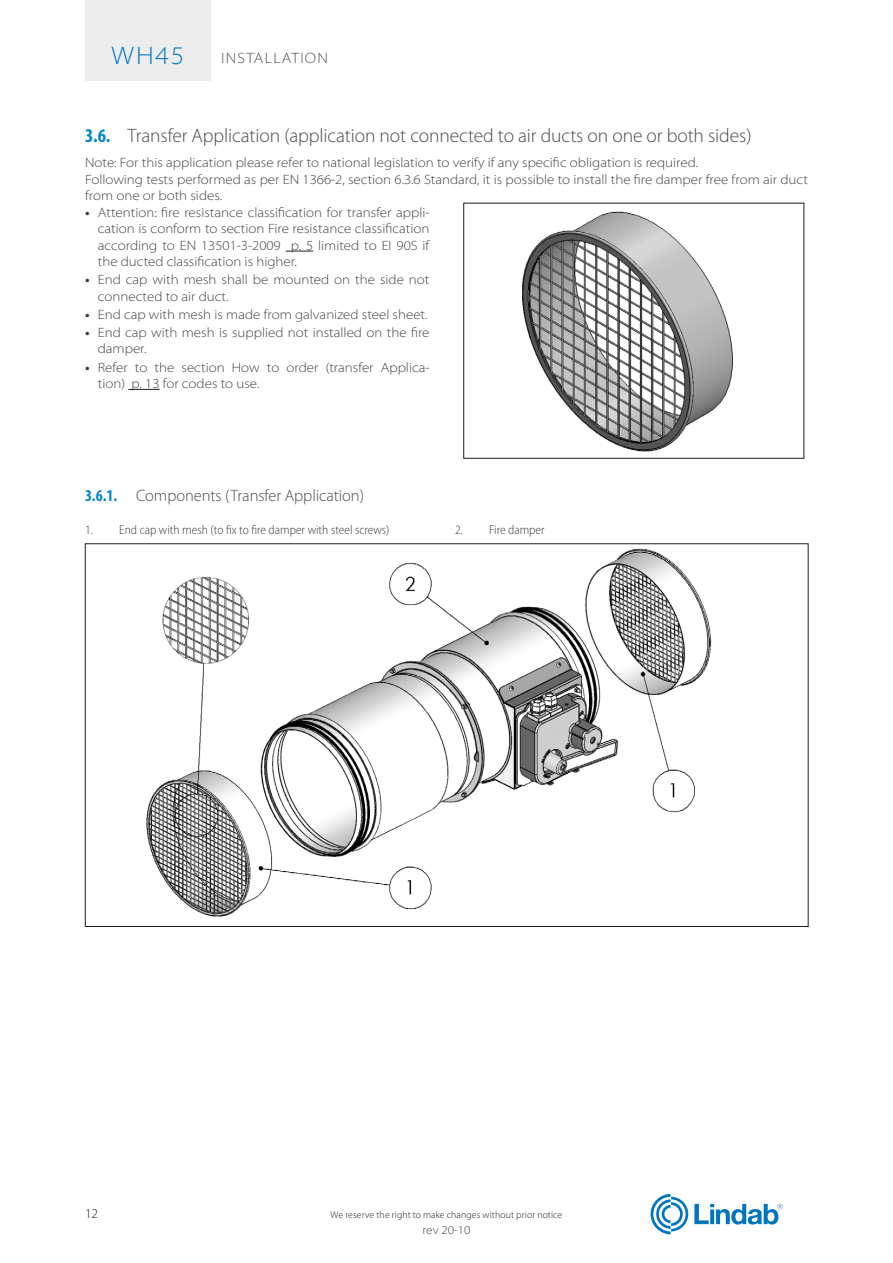
<style>
.page{position:relative;width:893px;height:1263px;background:#fff}
.page>*{position:absolute;margin:0;border:0;box-sizing:border-box;transform-origin:0 0}
.t1{font:300 semi-expanded 25.5px "Myriad Pro";color:#0075bf}
.t2{font:300 19.5px "Myriad Pro";letter-spacing:-.005em;color:#4b4b4a}
.t3{font:300 16.5px "Myriad Pro";letter-spacing:-.005em;color:#4b4b4a}
.t4{font:300 semi-expanded 15px "Myriad Pro";color:#4b4b4a}
.t5{font:300 semi-expanded 13.5px/16.5px "Myriad Pro";color:#3d3d3c}
.t6{font:300 13.5px "Myriad Pro";color:#1d1d1b}
.t7{font:300 semi-condensed 12.75px "Myriad Pro";color:#3d3d3c}
.t8{font:300 semi-expanded 12px "Myriad Pro";color:#3d3d3c}
.t9{font:300 9.75px "Myriad Pro";letter-spacing:.015em;color:#1d1d1b}
.s1{font-weight:700;font-stretch:condensed;color:#0086ca}
.s2{font-weight:700;font-stretch:normal}
</style>
<div class="page">
<svg style="left:286px;top:251px;width:27px;height:1px"></svg>
<hr style="left:128px;top:389px;width:32px;height:1px;background:#1d1d1b">
<img style="left:522px;top:211px;width:211px;height:241px">
<img style="left:146px;top:548px;width:566px;height:369px">
<div style="left:85px;top:0;width:125px;height:81px;background:#ededed"></div>
<svg style="left:694px;top:1204px;width:89px;height:20px"></svg>
<svg style="left:651px;top:1194px;width:37px;height:40px"></svg>
<h1 class="t1" style="left:112px;top:40px;width:74px">WH45</h1>
<p class="t4" style="left:221px;top:49px;width:14px">Installati</p>
<p class="t4" style="left:305px;top:49px;width:22px">on</p>
<h2 class="t2" style="left:85px;top:124px;width:668px"><span class="s1">3.6.</span> Transfer Application (application not connected to air ducts on one or both sides)</h2>
<p class="t5" style="left:85px;top:154px;width:724px">Note: For this application please refer to national legislation to verify if any specific obligation is required.<br>Following tests performed as per EN 1366-2, section 6.3.6 Standard, it is possible to install the fire damper free from air duct from one or both sides.</p>
<p class="t5" style="left:98px;top:204px;width:333px;text-align:justify;text-indent:-13px"><span class="s2">•</span> Attention: fire resistance classification for transfer appli&shy;cation is conform to section Fire resistance classification according to EN 13501-3-2009 p. 5 limited to EI 90S if the ducted classification is higher.</p>
<p class="t5" style="left:98px;top:271px;width:333px;text-indent:-13px"><span class="s2">•</span> End cap with mesh shall be mounted on the side not connected to air duct.</p>
<p class="t5" style="left:85px;top:306px;width:344px"><span class="s2">•</span> End cap with mesh is made from galvanized steel sheet.</p>
<p class="t5" style="left:98px;top:324px;width:333px;text-indent:-13px"><span class="s2">•</span> End cap with mesh is supplied not installed on the fire damper.</p>
<p class="t5" style="left:98px;top:359px;width:333px;text-indent:-13px"><span class="s2">•</span> Refer to the section How to order (transfer Applica&shy;tion) p. 13 for codes to use.</p>
<p class="t3" style="left:85px;top:485px;width:280px"><span class="s1">3.6.1.</span> Components (Transfer Application)</p>
<p class="t7" style="left:85px;top:522px;width:306px">1. End cap with mesh (to fix to fire damper with steel screws)</p>
<p class="t7" style="left:455px;top:522px;width:91px">2. Fire damper</p>
<p class="t6" style="left:85px;top:1205px;width:15px">12</p>
<p class="t9" style="left:331px;top:1209px;width:233px">We reserve the right to make changes without prior notice</p>
<p class="t8" style="left:422px;top:1223px;width:50px">rev 20-10</p>
</div>
